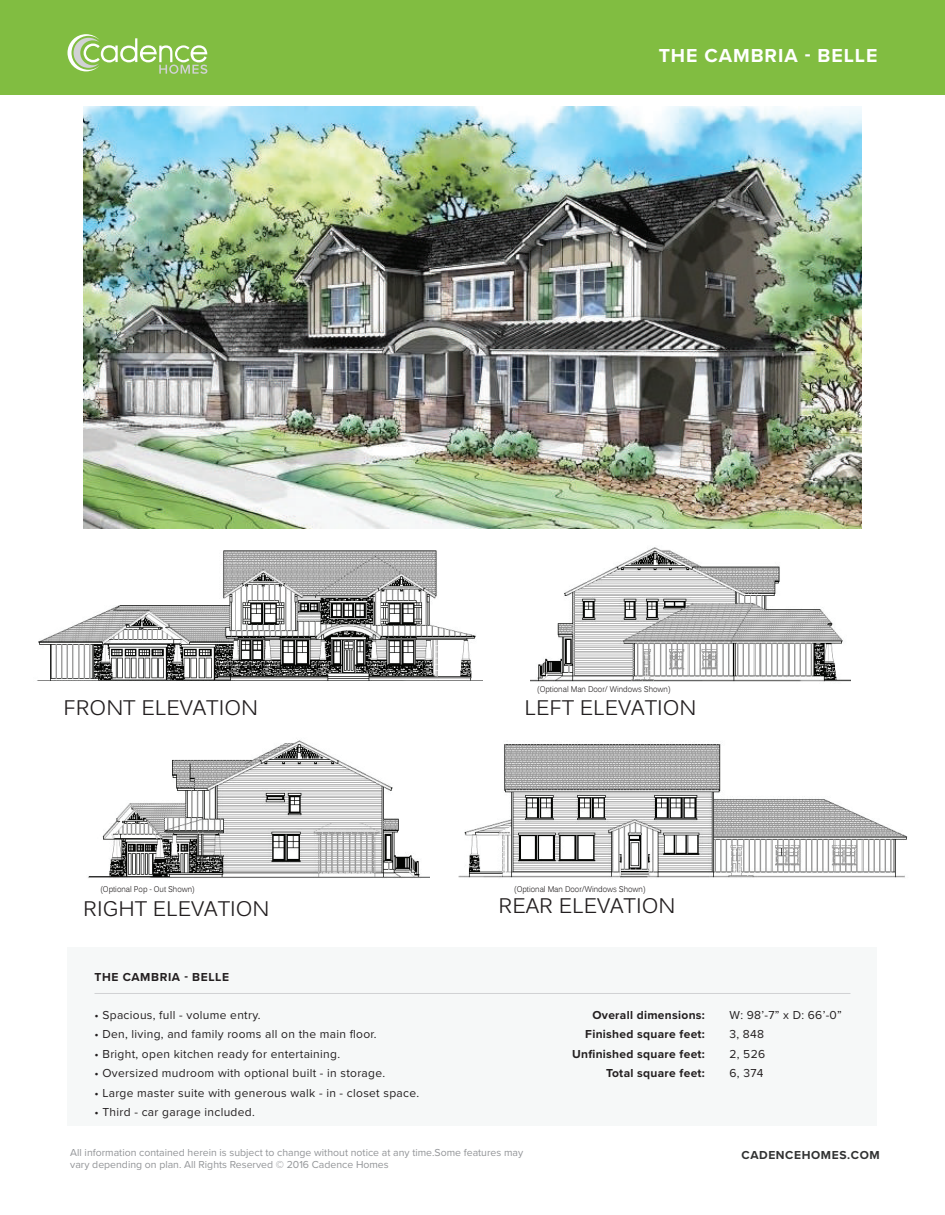
<style>
.page{position:relative;width:945px;height:1215px;background:#fff}
.page>*{position:absolute;margin:0;border:0;box-sizing:border-box;transform-origin:0 0}
.t1{font:21px "Kalinga";color:#231f20}
.t2{font:700 19.5px "Proxima Nova";letter-spacing:.05em;color:#fff}
.t3{font:12px/19.5px "Proxima Nova";letter-spacing:.025em;color:#231f20}
.t4{font:700 12px/19.5px "Proxima Nova";letter-spacing:.025em;color:#231f20;text-align:right}
.t5{font:700 12px "Proxima Nova";letter-spacing:.05em;color:#231f20}
.t6{font:700 12px "Proxima Nova";letter-spacing:.05em;color:#313232}
.t7{font:10.5px "Proxima Nova";color:#939598}
.t8{font:8.25px "Kalinga";color:#231f20;scale:.88 1}
</style>
<div class="page">
<div style="left:0;top:0;width:945px;height:94px;background:#81bd41"></div>
<svg style="left:67px;top:34px;width:140px;height:40px"></svg>
<div style="left:68px;top:947px;width:809px;height:179px;background:#f6f8f8"></div>
<hr style="left:94px;top:993px;width:756px;height:1px;background:#d1d2d4">
<img style="left:83px;top:107px;width:779px;height:422px">
<img style="left:37px;top:550px;width:446px;height:131px">
<img style="left:458px;top:744px;width:449px;height:135px">
<img style="left:530px;top:547px;width:321px;height:135px">
<img style="left:88px;top:739px;width:342px;height:139px">
<h2 class="t2" style="left:659px;top:43px;width:220px">THE CAMBRIA - BELLE</h2>
<p class="t8" style="left:537px;top:684px;width:153px">(Optional Man Door/ Windows Shown)</p>
<h1 class="t1" style="left:64px;top:694px;width:196px">FRONT ELEVATION</h1>
<h1 class="t1" style="left:525px;top:694px;width:173px">LEFT ELEVATION</h1>
<p class="t8" style="left:100px;top:884px;width:109px">(Optional Pop - Out Shown)</p>
<p class="t8" style="left:514px;top:884px;width:151px">(Optional Man Door/Windows Shown)</p>
<h1 class="t1" style="left:83px;top:895px;width:188px">RIGHT ELEVATION</h1>
<h1 class="t1" style="left:499px;top:893px;width:178px">REAR ELEVATION</h1>
<p class="t5" style="left:94px;top:970px;width:136px">THE CAMBRIA - BELLE</p>
<p class="t3" style="left:94px;top:1005px;width:168px">• Spacious, full - volume entry.</p>
<p class="t3" style="left:94px;top:1025px;width:284px">• Den, living, and family rooms all on the main floor.</p>
<p class="t3" style="left:94px;top:1044px;width:247px">• Bright, open kitchen ready for entertaining.</p>
<p class="t3" style="left:94px;top:1064px;width:292px">• Oversized mudroom with optional built - in storage.</p>
<p class="t3" style="left:94px;top:1083px;width:326px">• Large master suite with generous walk - in - closet space.</p>
<p class="t3" style="left:94px;top:1103px;width:162px">• Third - car garage included.</p>
<p class="t4" style="left:572px;top:1006px;width:134px">Overall dimensions:<br>Finished square feet:<br>Unfinished square feet:<br>Total square feet:</p>
<p class="t3" style="left:730px;top:1005px;width:114px">W: 98’-7” x D: 66’-0”<br>3, 848<br>2, 526<br>6, 374</p>
<p class="t7" style="left:70px;top:1146px;width:454px">All information contained herein is subject to change without notice at any time.Some features may</p>
<p class="t6" style="left:742px;top:1147px;width:140px">CADENCEHOMES.COM</p>
<p class="t7" style="left:70px;top:1158px;width:320px">vary depending on plan. All Rights Reserved © 2016 Cadence Homes</p>
</div>
